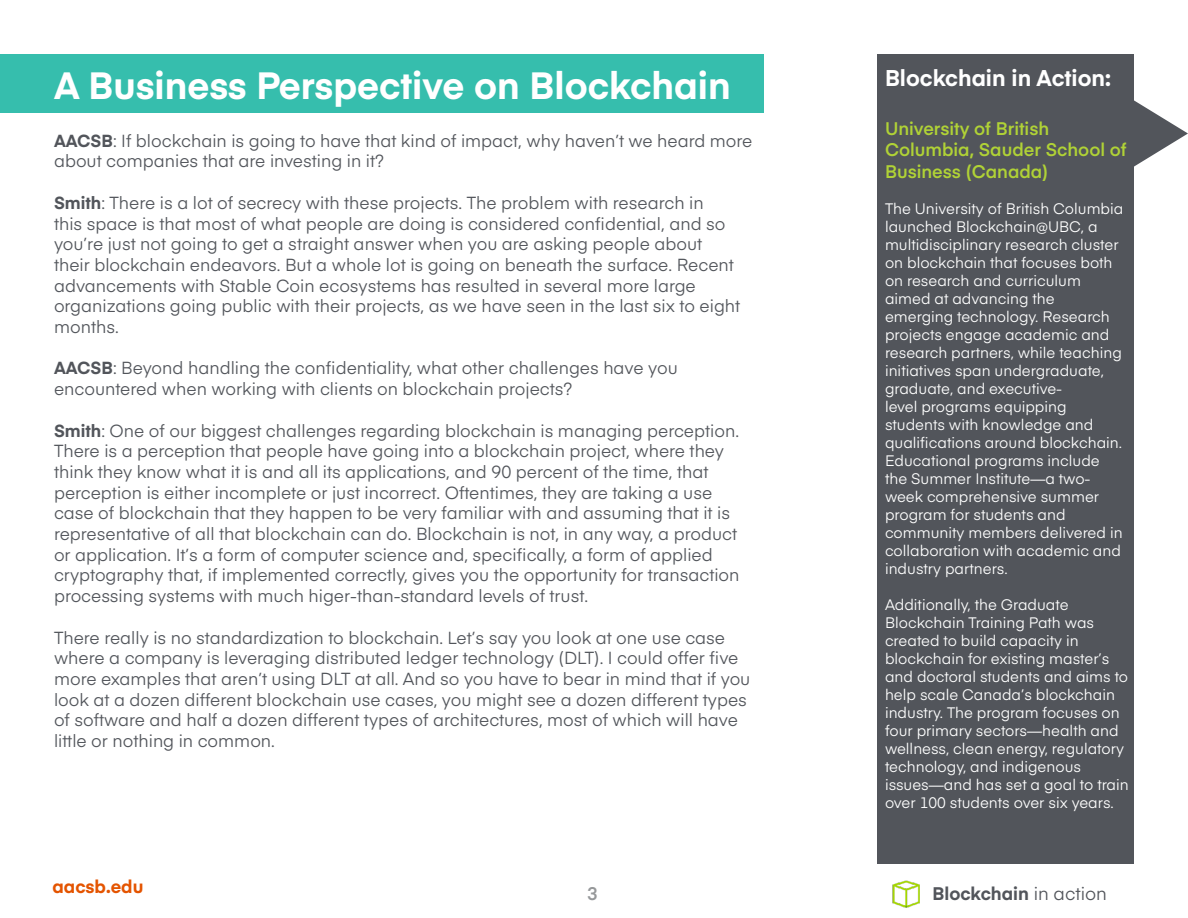
<style>
.page{position:relative;width:1188px;height:918px;background:#fff}
.page>*{position:absolute;margin:0;border:0;box-sizing:border-box;transform-origin:0 0}
.t1{font:700 37.5px "Eina 03";color:#fff}
.t2{font:700 22.5px "Eina 03";color:#fff}
.t3{font:600 18px/21.6px "Eina 03";color:#b0d236}
.t4{font:700 18px "Eina 03";color:#52555b}
.t5{font:700 18px "Eina 03";color:#e45400}
.t6{font:600 18px "Eina 03";color:#96989a}
.t7{font:17.25px/20.7px "Eina 03";color:#52555b}
.t8{font:15px/18px "Eina 03";color:#fff}
.s1{font-weight:700}
.s2{font-weight:400}
</style>
<div class="page">
<img style="left:892px;top:880px;width:28px;height:28px">
<div style="left:878px;top:54px;width:256px;height:810px;background:#52555b"></div>
<svg style="left:1134px;top:100px;width:54px;height:67px"></svg>
<div style="left:0;top:54px;width:763px;height:58px;background:#36bead"></div>
<h1 class="t1" style="left:54px;top:57px;width:678px">A Business Perspective on Blockchain</h1>
<p class="t7" style="left:54px;top:129px;width:700px"><span class="s1">AACSB</span>: If blockchain is going to have that kind of impact, why haven’t we heard more about companies that are investing in it?</p>
<p class="t7" style="left:54px;top:191px;width:688px"><span class="s1">Smith</span>: There is a lot of secrecy with these projects. The problem with research in<br>this space is that most of what people are doing is considered confidential, and so you’re just not going to get a straight answer when you are asking people about their blockchain endeavors. But a whole lot is going on beneath the surface. Recent advancements with Stable Coin ecosystems has resulted in several more large organizations going public with their projects, as we have seen in the last six to eight months.</p>
<p class="t7" style="left:54px;top:357px;width:625px"><span class="s1">AACSB</span>: Beyond handling the confidentiality, what other challenges have you encountered when working with clients on blockchain projects?</p>
<p class="t7" style="left:54px;top:419px;width:687px"><span class="s1">Smith</span>: One of our biggest challenges regarding blockchain is managing perception.<br>There is a perception that people have going into a blockchain project, where they think they know what it is and all its applications, and 90 percent of the time, that perception is either incomplete or just incorrect. Oftentimes, they are taking a use case of blockchain that they happen to be very familiar with and assuming that it is representative of all that blockchain can do. Blockchain is not, in any way, a product or application. It’s a form of computer science and, specifically, a form of applied cryptography that, if implemented correctly, gives you the opportunity for transaction processing systems with much higer-than-standard levels of trust.</p>
<p class="t7" style="left:54px;top:626px;width:698px">There really is no standardization to blockchain. Let’s say you look at one use case where a company is leveraging distributed ledger technology (DLT). I could offer five more examples that aren’t using DLT at all. And so you have to bear in mind that if you look at a dozen different blockchain use cases, you might see a dozen different types of software and half a dozen different types of architectures, most of which will have little or nothing in common.</p>
<h2 class="t2" style="left:885px;top:61px;width:228px">Blockchain in Action:</h2>
<p class="t3" style="left:885px;top:116px;width:243px">University of British<br>Columbia, Sauder School of<br>Business (Canada)</p>
<p class="t8" style="left:885px;top:198px;width:240px">The University of British Columbia launched Blockchain@UBC, a multidisciplinary research cluster on blockchain that focuses both on research and curriculum aimed at advancing the emerging technology. Research projects engage academic and research partners, while teaching initiatives span undergraduate, graduate, and executive-<br>level programs equipping students with knowledge and qualifications around blockchain.<br>Educational programs include the Summer Institute—a two&shy;week comprehensive summer program for students and community members delivered in collaboration with academic and industry partners.</p>
<p class="t8" style="left:885px;top:594px;width:245px">Additionally, the Graduate<br>Blockchain Training Path was created to build capacity in blockchain for existing master’s and doctoral students and aims to help scale Canada’s blockchain industry. The program focuses on four primary sectors—health and wellness, clean energy, regulatory technology, and indigenous issues—and has set a goal to train over 100 students over six years.</p>
<p class="t5" style="left:52px;top:873px;width:92px">aacsb.edu</p>
<p class="t6" style="left:587px;top:881px;width:12px">3</p>
<p class="t4" style="left:932px;top:881px;width:176px">Blockchain <span class="s2">in action</span></p>
</div>
